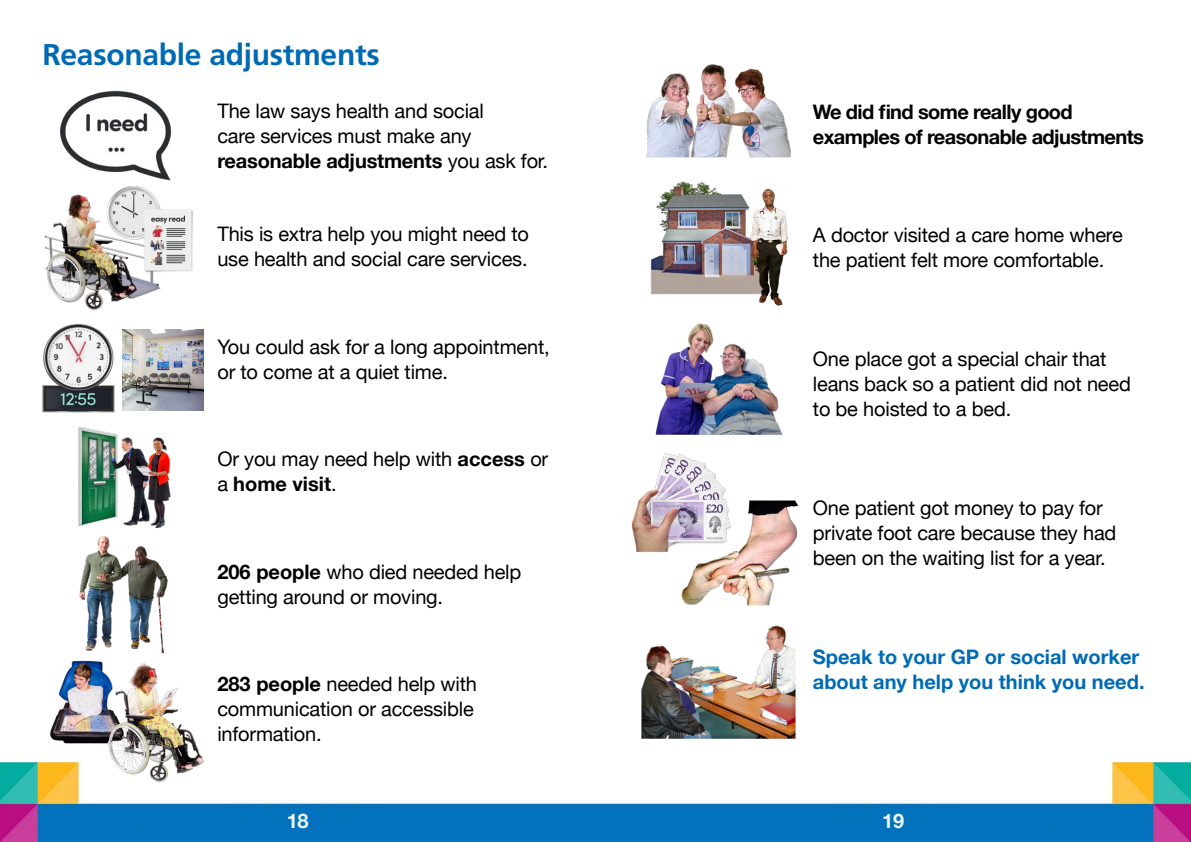
<style>
.page{position:relative;width:1191px;height:842px;background:#fff}
.page>*{position:absolute;margin:0;border:0;box-sizing:border-box;transform-origin:0 0}
.t1{font:700 30px "Frutiger LT Std";letter-spacing:-.01em;color:#006ab4}
.t2{font:20px/25px "Helvetica Neue";letter-spacing:-.01em;color:#000}
.t3{font:700 20px/25px "Helvetica Neue";color:#006ab4}
.t4{font:700 20px/25px "Helvetica Neue";letter-spacing:-.03em;color:#000}
.t5{font:700 20px "Helvetica Neue";color:#edf4f5}
.s1{font-weight:700}
</style>
<div class="page">
<img style="left:0;top:763px;width:1191px;height:79px">
<img style="left:44px;top:187px;width:149px;height:123px">
<img style="left:61px;top:90px;width:110px;height:97px">
<img style="left:42px;top:323px;width:73px;height:90px">
<img style="left:122px;top:329px;width:81px;height:82px">
<img style="left:78px;top:427px;width:93px;height:101px">
<img style="left:79px;top:536px;width:89px;height:118px">
<img style="left:50px;top:660px;width:55px;height:84px">
<img style="left:105px;top:663px;width:101px;height:122px">
<img style="left:641px;top:625px;width:155px;height:113px">
<img style="left:646px;top:64px;width:145px;height:94px">
<img style="left:650px;top:181px;width:100px;height:114px">
<img style="left:655px;top:323px;width:128px;height:112px">
<img style="left:681px;top:500px;width:117px;height:106px">
<img style="left:750px;top:188px;width:38px;height:118px">
<img style="left:631px;top:453px;width:101px;height:100px">
<h1 class="t1" style="left:43px;top:37px;width:339px">Reasonable adjustments</h1>
<p class="t2" style="left:217px;top:100px;width:332px">The law says health and social<br>care services must make any <span class="s1">reasonable adjustments</span> you ask for.</p>
<p class="t2" style="left:217px;top:223px;width:313px">This is extra help you might need to use health and social care services.</p>
<p class="t2" style="left:217px;top:335px;width:334px">You could ask for a long appointment, or to come at a quiet time.</p>
<p class="t2" style="left:217px;top:448px;width:332px">Or you may need help with <span class="s1">access</span> or a <span class="s1">home visit</span>.</p>
<p class="t2" style="left:217px;top:560px;width:305px"><span class="s1">206 people</span> who died needed help getting around or moving.</p>
<p class="t2" style="left:217px;top:672px;width:261px"><span class="s1">283 people</span> needed help with communication or accessible information.</p>
<p class="t4" style="left:813px;top:100px;width:332px">We did find some really good examples of reasonable adjustments</p>
<p class="t2" style="left:813px;top:224px;width:311px">A doctor visited a care home where the patient felt more comfortable.</p>
<p class="t2" style="left:813px;top:348px;width:319px">One place got a special chair that leans back so a patient did not need to be hoisted to a bed.</p>
<p class="t2" style="left:813px;top:496px;width:305px">One patient got money to pay for private foot care because they had been on the waiting list for a year.</p>
<p class="t3" style="left:813px;top:644px;width:333px">Speak to your GP or social worker about any help you think you need.</p>
<p class="t5" style="left:287px;top:805px;width:24px">18</p>
<p class="t5" style="left:882px;top:805px;width:24px">19</p>
</div>
